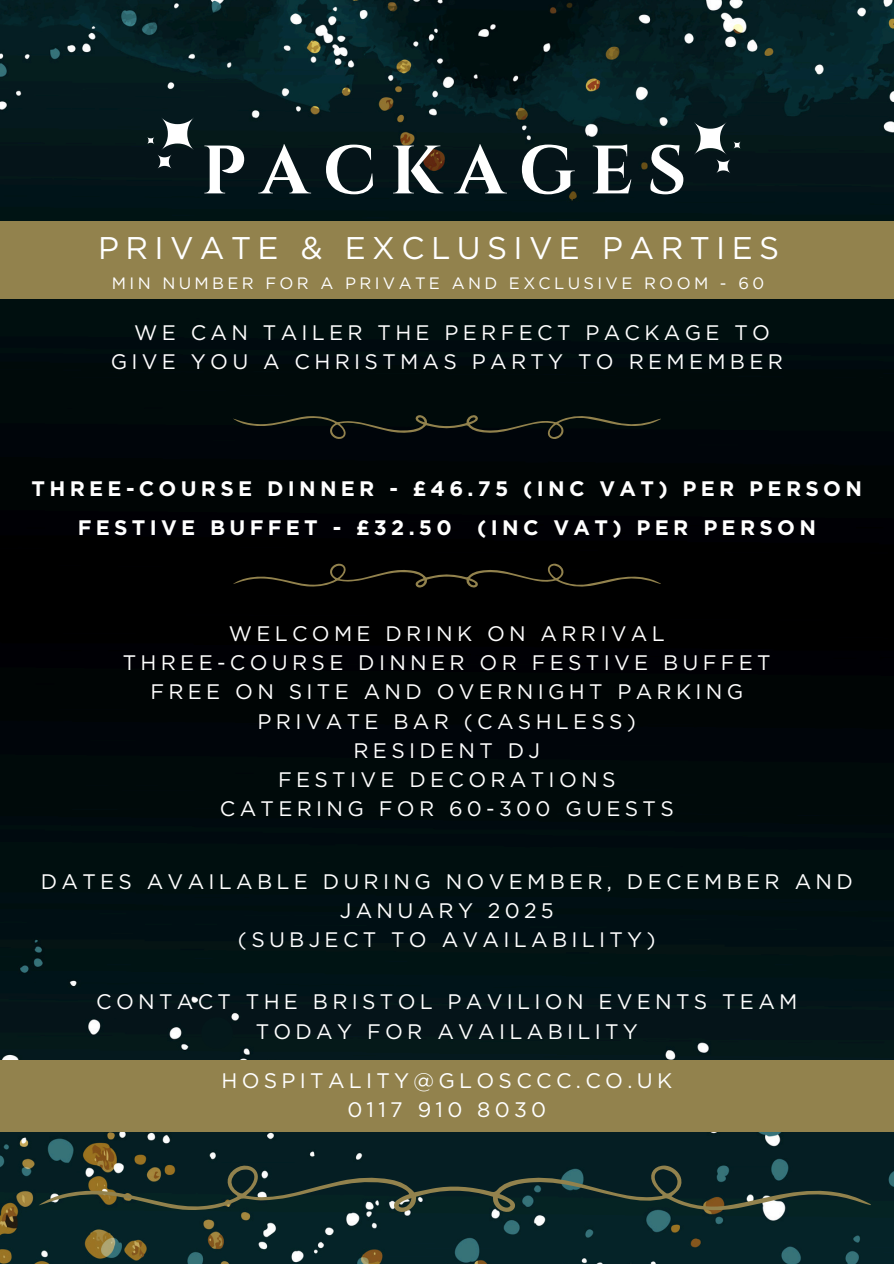
<style>
.page{position:relative;width:894px;height:1264px;background:#fff}
.page>*{position:absolute;margin:0;border:0;box-sizing:border-box;transform-origin:0 0}
.t1{font:700 68.25px "Cinzel";letter-spacing:.205em;color:#fff}
.t2{font:31.35px "Gotham";letter-spacing:.205em;color:#fff}
.t3{font:21px/29.2px "Gotham";letter-spacing:.205em;color:#fff;text-align:center}
.t4{font:700 21px "Gotham";letter-spacing:.205em;color:#fff}
.t5{font:16.5px "Gotham";letter-spacing:.205em;color:#fff}
</style>
<div class="page">
<img style="left:0;top:0;width:893px;height:1263px">
<svg style="left:693px;top:122px;width:47px;height:51px"></svg>
<svg style="left:147px;top:117px;width:47px;height:52px"></svg>
<div style="left:0;top:221px;width:893px;height:78px;background:#92824d"></div>
<div style="left:201px;top:1017px;width:32px;height:31px;background:#04181b;border-radius:50%"></div>
<div style="left:0;top:1059px;width:893px;height:72px;background:#92824d"></div>
<svg style="left:233px;top:563px;width:427px;height:24px;background:#0f0d08"></svg>
<svg style="left:39px;top:1165px;width:831px;height:46px;background:#1c312d"></svg>
<svg style="left:233px;top:415px;width:427px;height:23px;background:#101511"></svg>
<p class="t1" style="left:201px;top:127px;width:486px">PACKAGES</p>
<p class="t2" style="left:98px;top:229px;width:682px">PRIVATE &amp; EXCLUSIVE PARTIES</p>
<h3 class="t5" style="left:112px;top:273px;width:653px">MIN NUMBER FOR A PRIVATE AND EXCLUSIVE ROOM - 60</h3>
<h1 class="t3" style="left:111px;top:317px;width:673px">WE CAN TAILER THE PERFECT PACKAGE TO<br>GIVE YOU A CHRISTMAS PARTY TO REMEMBER</h1>
<h2 class="t4" style="left:32px;top:475px;width:831px">THREE-COURSE DINNER - £46.75 (INC VAT) PER PERSON</h2>
<p class="t4" style="left:78px;top:515px;width:739px">FESTIVE BUFFET - £32.50 (INC VAT) PER PERSON</p>
<h4 class="t3" style="left:123px;top:618px;width:649px">WELCOME DRINK ON ARRIVAL<br>THREE-COURSE DINNER OR FESTIVE BUFFET<br>FREE ON SITE AND OVERNIGHT PARKING<br>PRIVATE BAR (CASHLESS)<br>RESIDENT DJ<br>FESTIVE DECORATIONS<br>CATERING FOR 60-300 GUESTS</h4>
<p class="t3" style="left:41px;top:866px;width:813px">DATES AVAILABLE DURING NOVEMBER, DECEMBER AND<br>JANUARY 2025<br>(SUBJECT TO AVAILABILITY)</p>
<p class="t3" style="left:96px;top:987px;width:702px">CONTACT THE BRISTOL PAVILION EVENTS TEAM<br>TODAY FOR AVAILABILITY</p>
<h3 class="t3" style="left:221px;top:1065px;width:452px">HOSPITALITY@GLOSCCC.CO.UK<br>0117 910 8030</h3>
</div>
